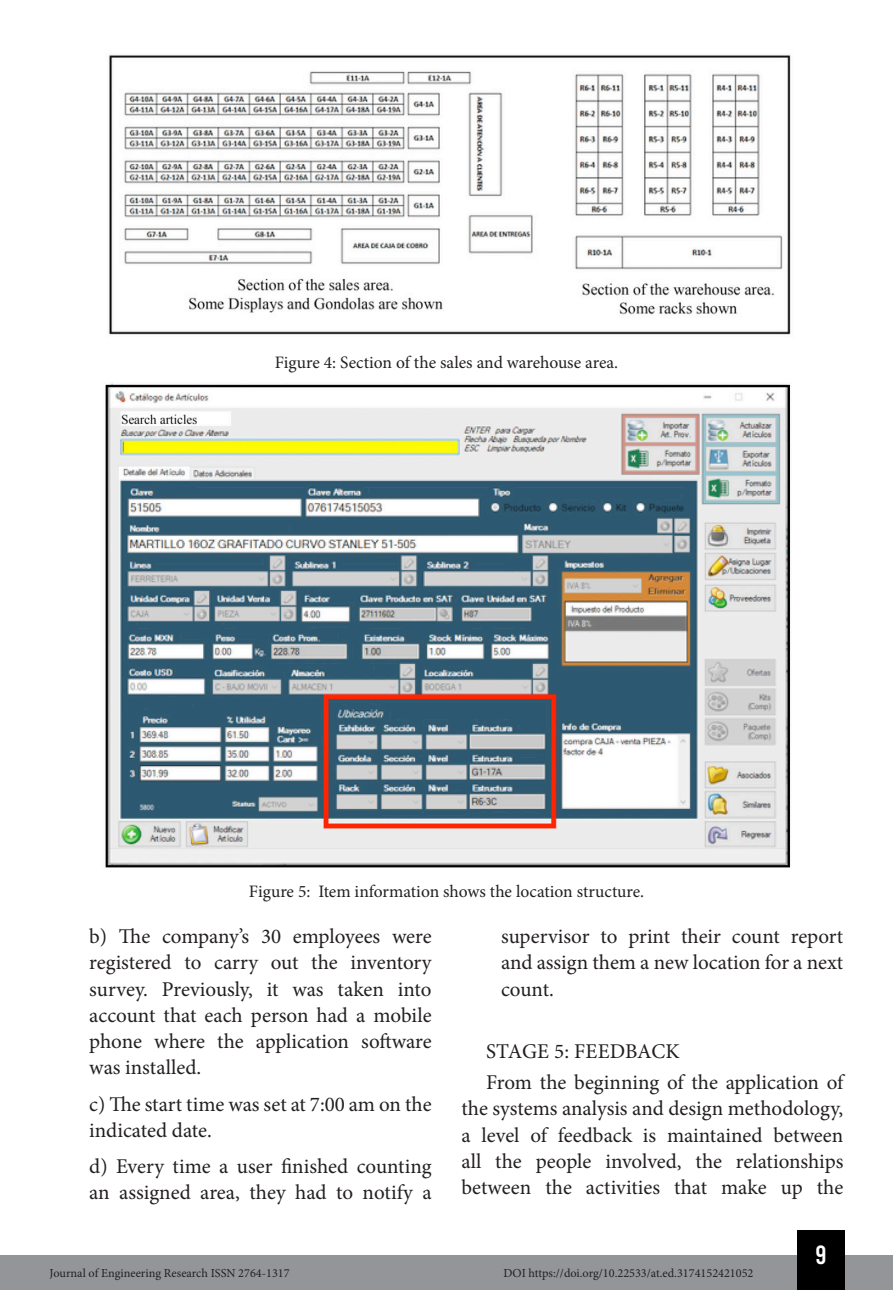
<style>
.page{position:relative;width:893px;height:1290px;background:#fff}
.page>*{position:absolute;margin:0;border:0;box-sizing:border-box;transform-origin:0 0}
.t1{font:26.25px "Bebas Kai";color:#fff}
.Lista_simples{font:21px/26.2px "Minion Pro";color:#231f20;text-align:justify}
.TXT{font:21px/26.2px "Minion Pro";color:#231f20;text-align:justify}
.SUB{font:21px "Minion Pro";color:#231f20}
.Info_Imagem{font:17.5px "Minion Pro";color:#231f20}
.t2{font:12.25px "Minion Pro";color:#231f20}
</style>
<div class="page">
<div style="left:0;top:1255px;width:893px;height:35px;background:#939598"></div>
<div style="left:797px;top:1230px;width:48px;height:60px;background:#000"></div>
<img style="left:108px;top:54px;width:683px;height:281px">
<img style="left:105px;top:383px;width:685px;height:484px">
<p class="Info_Imagem" style="left:275px;top:351px;width:345px">Figure 4: Section of the sales and warehouse area.</p>
<p class="Info_Imagem" style="left:249px;top:879px;width:397px">Figure 5: Item information shows the location structure.</p>
<p class="Lista_simples" style="left:89px;top:923px;width:344px">b) The company’s 30 employees were registered to carry out the inventory survey. Previously, it was taken into account that each person had a mobile phone where the application software was installed.</p>
<p class="Lista_simples" style="left:89px;top:1091px;width:344px">c) The start time was set at 7:00 am on the indicated date.</p>
<p class="Lista_simples" style="left:89px;top:1153px;width:344px">d) Every time a user finished counting an assigned area, they had to notify a</p>
<p class="Lista_simples" style="left:501px;top:923px;width:344px">supervisor to print their count report and assign them a new location for a next count.</p>
<p class="SUB" style="left:486px;top:1037px;width:195px">STAGE 5: FEEDBACK</p>
<p class="TXT" style="left:461px;top:1069px;width:383px;text-indent:25px">From the beginning of the application of the systems analysis and design methodology, a level of feedback is maintained between all the people involved, the relationships between the activities that make up the</p>
<p class="t2" style="left:50px;top:1265px;width:242px">Journal of Engineering Research ISSN 2764-1317</p>
<p class="t2" style="left:503px;top:1265px;width:252px">DOI https://doi.org/10.22533/at.ed.3174152421052</p>
<p class="t1" style="left:815px;top:1241px;width:13px">9</p>
</div>
